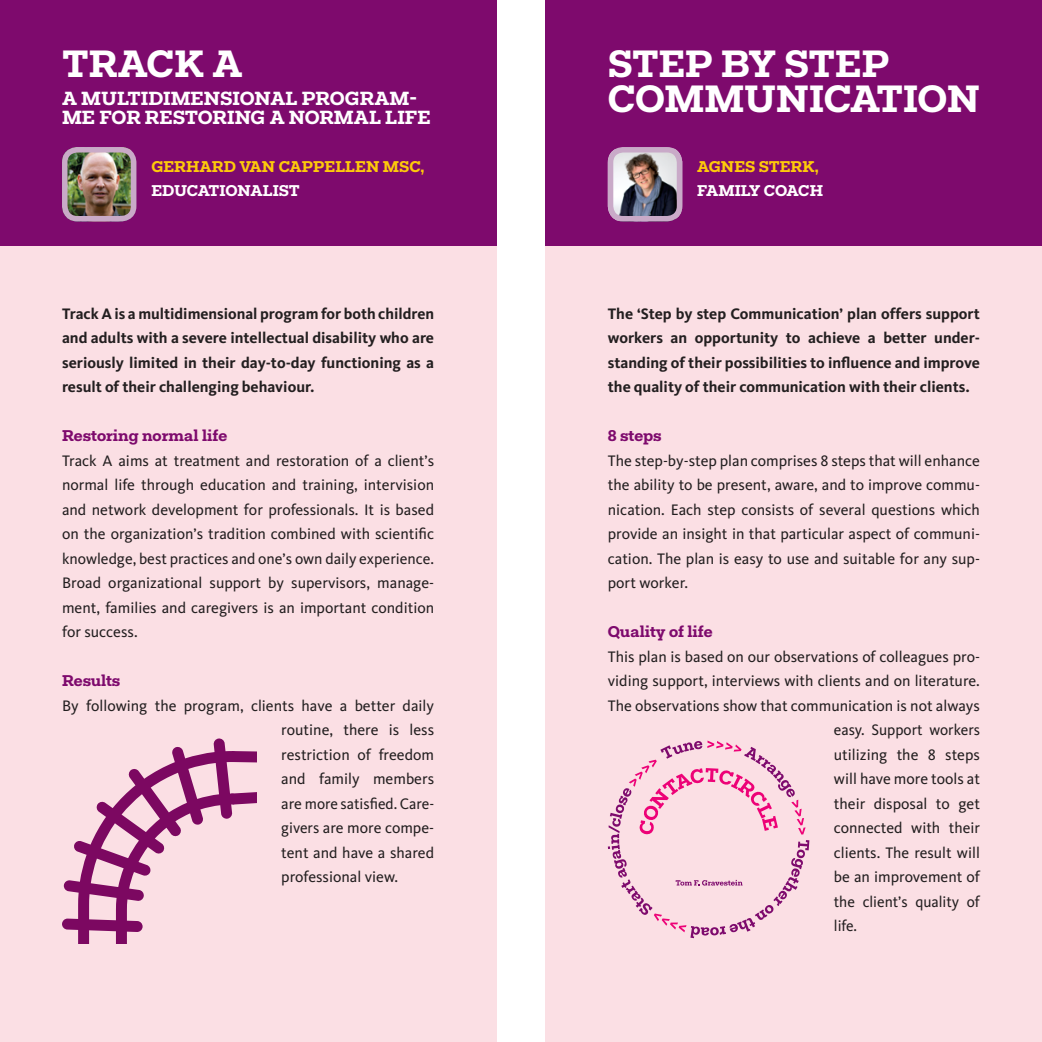
<style>
.page{position:relative;width:1042px;height:1042px;background:#fff}
.page>*{position:absolute;margin:0;border:0;box-sizing:border-box;transform-origin:0 0}
.t1{font:700 38.5px/35px "Fakt Slab Pro";letter-spacing:-.01em;color:#fff}
.t2{font:700 19.25px/19.2px "Fakt Slab Pro";color:#fff}
.t3{font:15.75px/24.5px "Kievit";color:#231f20;text-align:justify}
.t4{font:700 15.75px/24.5px "Kievit";color:#231f20;text-align:justify}
.t5{font:700 15.75px "Fakt Slab Pro";letter-spacing:-.005em;color:#7e0a6d}
.t6{font:700 15.75px "Fakt Slab Pro";color:#feca0a}
.t7{font:700 15.75px "Fakt Slab Pro";letter-spacing:-.015em;color:#fff}
</style>
<div class="page">
<div style="left:0;top:245px;width:496px;height:797px;background:#fbdfe4"></div>
<div style="left:546px;top:245px;width:496px;height:797px;background:#fbdfe4"></div>
<div style="left:0;top:0;width:496px;height:245px;background:#7e0a6d"></div>
<div style="left:546px;top:0;width:496px;height:245px;background:#7e0a6d"></div>
<img style="left:68px;top:153px;width:62px;height:68px">
<div style="left:62px;top:147px;width:74px;height:74px;border:5px solid #c9aac8;border-radius:13px"></div>
<img style="left:614px;top:153px;width:68px;height:68px">
<div style="left:608px;top:147px;width:74px;height:74px;border:5px solid #c9aac8;border-radius:13px"></div>
<svg style="left:608px;top:740px;width:201px;height:198px"></svg>
<svg style="left:62px;top:738px;width:195px;height:205px"></svg>
<h1 class="t1" style="left:62px;top:46px;width:182px">TRACK A</h1>
<p class="t2" style="left:62px;top:89px;width:370px">A MULTIDIMENSIONAL PROGRAM-<br>ME FOR RESTORING A NORMAL LIFE</p>
<p class="t6" style="left:151px;top:156px;width:275px">GERHARD VAN CAPPELLEN MSC,</p>
<p class="t7" style="left:151px;top:180px;width:150px">EDUCATIONALIST</p>
<p class="t4" style="left:62px;top:301px;width:374px">Track A is a multidimensional program for both children and adults with a severe intellectual disability who are seriously limited in their day-to-day functioning as a result of their challenging behaviour.</p>
<p class="t5" style="left:62px;top:425px;width:167px">Restoring normal life</p>
<p class="t3" style="left:62px;top:448px;width:374px">Track A aims at treatment and restoration of a client’s normal life through education and training, intervision and network development for professionals. It is based on the organization’s tradition combined with scientific knowledge, best practices and one’s own daily experience.<br>Broad organizational support by supervisors, manage&shy;ment, families and caregivers is an important condition for success.</p>
<p class="t5" style="left:62px;top:670px;width:60px">Results</p>
<p class="t3" style="left:281px;top:693px;width:154px;text-indent:-219px">By following the program, clients have a better daily routine, there is less restriction of freedom and family members are more satisfied. Care&shy;givers are more compe&shy;tent and have a shared professional view.</p>
<h1 class="t1" style="left:608px;top:46px;width:374px">STEP BY STEP<br>COMMUNICATION</h1>
<p class="t6" style="left:697px;top:156px;width:124px">AGNES STERK,</p>
<p class="t7" style="left:697px;top:180px;width:127px">FAMILY COACH</p>
<p class="t4" style="left:608px;top:301px;width:374px">The ‘Step by step Communication’ plan offers support workers an opportunity to achieve a better under&shy;standing of their possibilities to influence and improve the quality of their communication with their clients.</p>
<p class="t5" style="left:608px;top:425px;width:55px">8 steps</p>
<p class="t3" style="left:608px;top:448px;width:374px">The step-by-step plan comprises 8 steps that will enhance the ability to be present, aware, and to improve commu&shy;nication. Each step consists of several questions which provide an insight in that particular aspect of communi&shy;cation. The plan is easy to use and suitable for any sup&shy;port worker.</p>
<p class="t5" style="left:608px;top:621px;width:106px">Quality of life</p>
<p class="t3" style="left:608px;top:644px;width:374px">This plan is based on our observations of colleagues pro-</p>
<p class="t3" style="left:608px;top:669px;width:374px">viding support, interviews with clients and on literature.</p>
<p class="t3" style="left:608px;top:693px;width:374px">The observations show that communication is not always</p>
<p class="t3" style="left:834px;top:718px;width:148px">easy. Support workers</p>
<p class="t3" style="left:834px;top:742px;width:148px">utilizing the 8 steps</p>
<p class="t3" style="left:834px;top:767px;width:148px">will have more tools at</p>
<p class="t3" style="left:834px;top:791px;width:148px">their disposal to get</p>
<p class="t3" style="left:834px;top:816px;width:148px">connected with their</p>
<p class="t3" style="left:834px;top:840px;width:148px">clients. The result will</p>
<p class="t3" style="left:834px;top:865px;width:148px">be an improvement of</p>
<p class="t3" style="left:834px;top:889px;width:148px">the client’s quality of</p>
<p class="t3" style="left:834px;top:914px;width:25px">life.</p>
</div>
